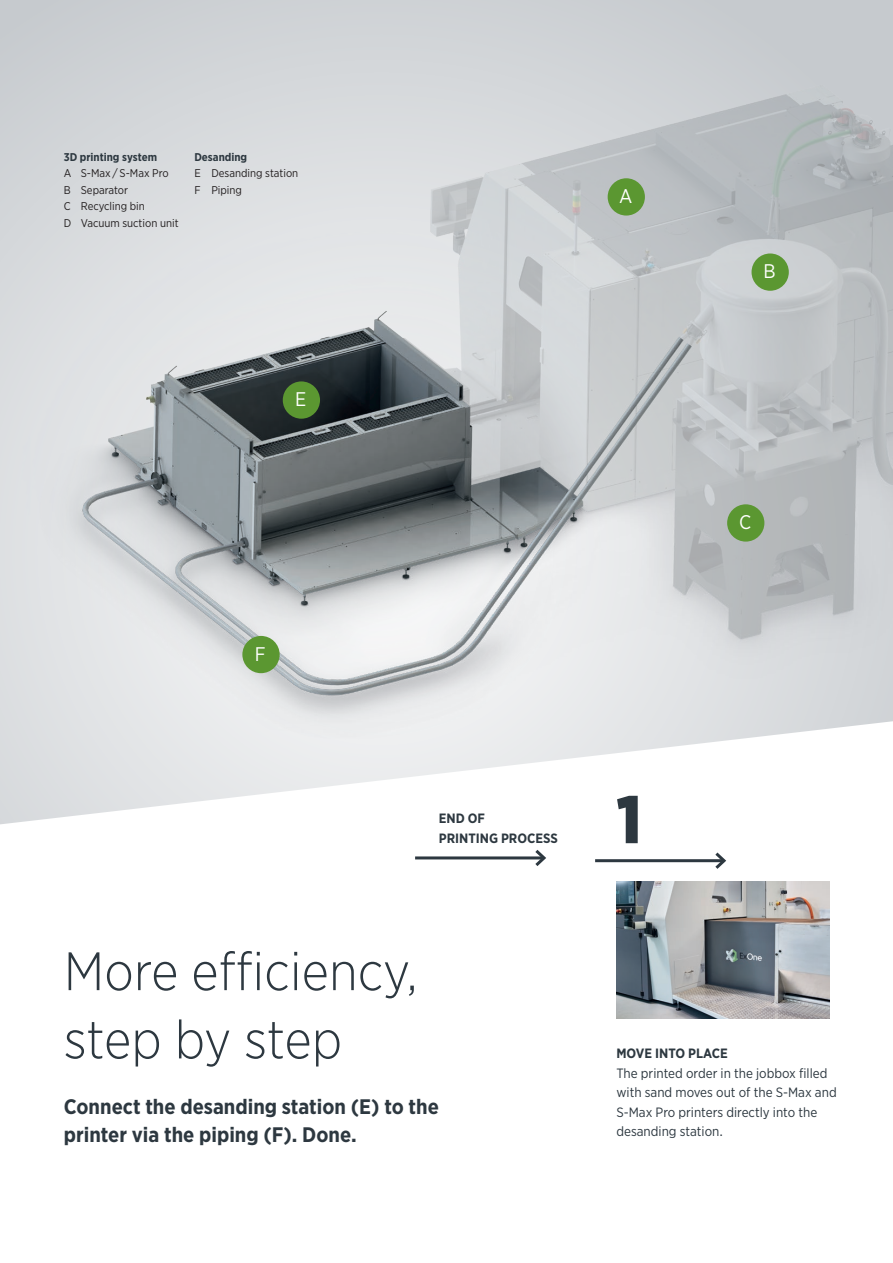
<style>
.page{position:relative;width:893px;height:1263px;background:#fff}
.page>*{position:absolute;margin:0;border:0;box-sizing:border-box;transform-origin:0 0}
.t1{font:900 67.2px "Gotham Narrow";color:#2d3840}
.t2{font:300 54px/68.2px "Gotham Narrow";color:#2d3840}
.t3{font:700 21px/28.5px "Gotham Narrow";color:#2d3840}
.t4{font:19.65px "Gotham Narrow";color:#fff}
.t5{font:13.5px/19.5px "Gotham Narrow";color:#2d3840}
.t6{font:700 13.5px/19.5px "Gotham Narrow";color:#2d3840}
.t7{font:11.25px/16.5px "Gotham Narrow";color:#231f20}
.t8{font:700 11.25px "Gotham Narrow";color:#2d3840}
</style>
<div class="page">
<img style="left:616px;top:881px;width:213px;height:137px">
<hr style="left:595px;top:859px;width:129px;height:3px;background:#2d3840">
<svg style="left:712px;top:852px;width:15px;height:17px"></svg>
<hr style="left:415px;top:856px;width:129px;height:3px;background:#2d3840">
<svg style="left:532px;top:850px;width:14px;height:16px"></svg>
<img style="left:0;top:0;width:893px;height:824px">
<div style="left:608px;top:178px;width:37px;height:38px;background:#5b9731;border-radius:50%"></div>
<div style="left:283px;top:381px;width:37px;height:38px;background:#5b9731;border-radius:50%"></div>
<div style="left:242px;top:636px;width:38px;height:37px;background:#5b9731;border-radius:50%"></div>
<div style="left:751px;top:253px;width:38px;height:38px;background:#5b9731;border-radius:50%"></div>
<div style="left:727px;top:504px;width:37px;height:38px;background:#5b9731;border-radius:50%"></div>
<img style="left:0;top:327px;width:1px;height:750px">
<p class="t8" style="left:64px;top:149px;width:95px">3D printing system</p>
<p class="t7" style="left:64px;top:165px;width:116px">A S-Max / S-Max Pro<br>B Separator<br>C Recycling bin<br>D Vacuum suction unit</p>
<p class="t8" style="left:194px;top:149px;width:54px">Desanding</p>
<p class="t7" style="left:194px;top:165px;width:105px">E Desanding station<br>F Piping</p>
<h3 class="t4" style="left:295px;top:387px;width:13px">E</h3>
<h3 class="t4" style="left:255px;top:642px;width:12px">F</h3>
<p class="t6" style="left:439px;top:809px;width:121px">END OF<br>PRINTING PROCESS</p>
<h2 class="t2" style="left:64px;top:936px;width:355px">More efficiency, step by step</h2>
<h3 class="t3" style="left:64px;top:1092px;width:377px">Connect the desanding station (E) to the printer via the piping (F). Done.</h3>
<h3 class="t4" style="left:619px;top:184px;width:15px">A</h3>
<h3 class="t4" style="left:763px;top:259px;width:14px">B</h3>
<h3 class="t4" style="left:739px;top:510px;width:14px">C</h3>
<h1 class="t1" style="left:616px;top:775px;width:27px">1</h1>
<p class="t6" style="left:616px;top:1044px;width:113px">MOVE INTO PLACE</p>
<p class="t5" style="left:616px;top:1063px;width:222px">The printed order in the jobbox filled with sand moves out of the S-Max and<br>S-Max Pro printers directly into the desanding station.</p>
</div>
